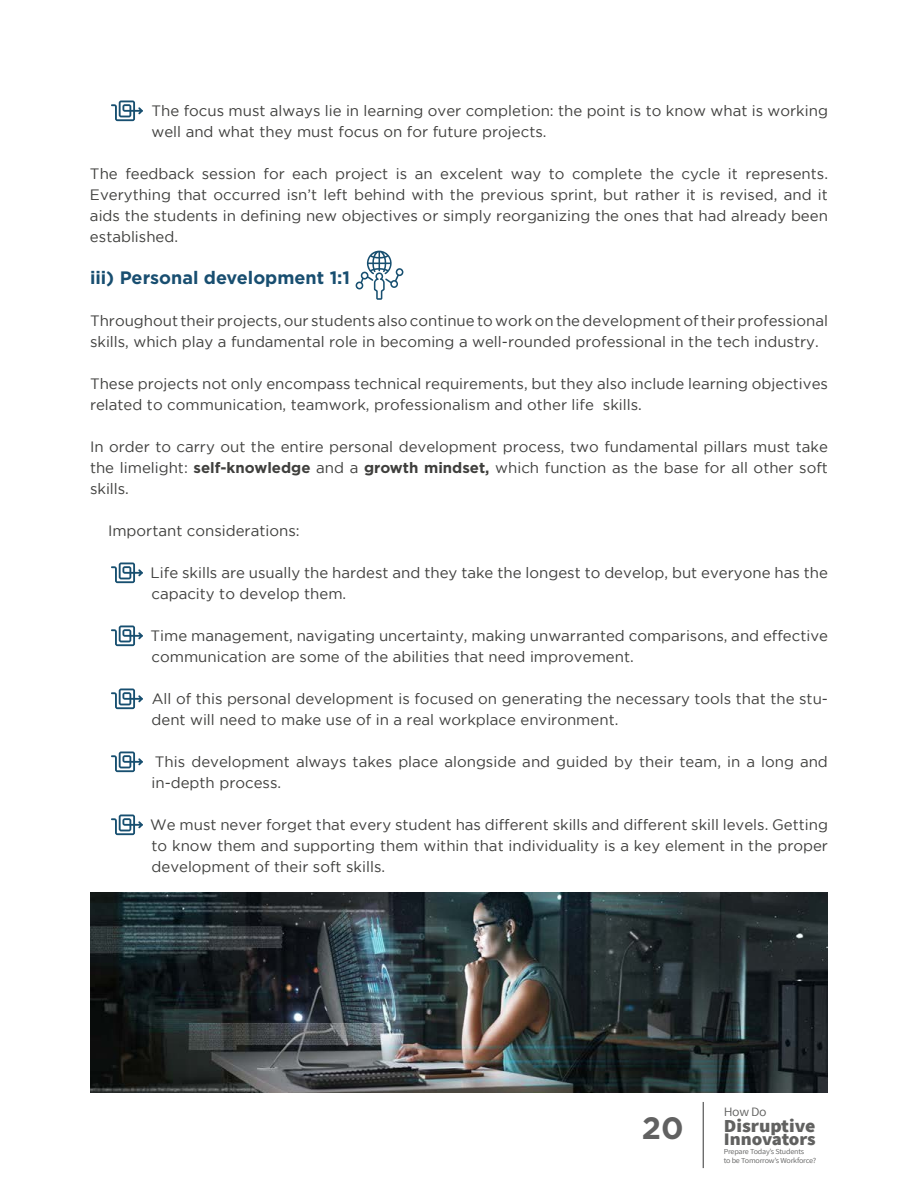
<style>
.page{position:relative;width:918px;height:1188px;background:#fff}
.page>*{position:absolute;margin:0;border:0;box-sizing:border-box;transform-origin:0 0}
.t1{font:700 30.9px "Gotham";color:#616161}
.t2{font:800 18.3px "Assistant";color:#616160;scale:1.08 1}
.t3{font:700 18px "Gotham";color:#184e70}
.t4{font:800 17.55px "Assistant";letter-spacing:-.01em;color:#616160;scale:1.08 1}
.t5{font:15px/21px "Gotham";color:#3f3f3d}
.t6{font:12.75px "Assistant";color:#616160;scale:1.08 1}
.t7{font:7.5px "Assistant";letter-spacing:-.025em;color:#616160;scale:1.08 1}
.s1{font-weight:700}
</style>
<div class="page">
<hr style="left:703px;top:1102px;width:1px;height:66px;background:#616161">
<img style="left:90px;top:893px;width:738px;height:200px">
<svg style="left:111px;top:100px;width:32px;height:21px"></svg>
<svg style="left:356px;top:251px;width:47px;height:49px"></svg>
<svg style="left:111px;top:562px;width:32px;height:21px"></svg>
<svg style="left:111px;top:626px;width:32px;height:20px"></svg>
<svg style="left:111px;top:688px;width:32px;height:21px"></svg>
<svg style="left:111px;top:752px;width:32px;height:20px"></svg>
<svg style="left:111px;top:814px;width:32px;height:21px"></svg>
<p class="t5" style="left:151px;top:100px;width:678px">The focus must always lie in learning over completion: the point is to know what is working well and what they must focus on for future projects.</p>
<p class="t5" style="left:90px;top:163px;width:740px;text-align:justify">The feedback session for each project is an excelent way to complete the cycle it represents.<br>Everything that occurred isn’t left behind with the previous sprint, but rather it is revised, and it aids the students in defining new objectives or simply reorganizing the ones that had already been established.</p>
<p class="t3" style="left:90px;top:267px;width:262px">iii) Personal development 1:1</p>
<p class="t5" style="left:90px;top:310px;width:740px">Throughout their projects, our students also continue to work on the development of their professional skills, which play a fundamental role in becoming a well-rounded professional in the tech industry.</p>
<p class="t5" style="left:90px;top:373px;width:740px">These projects not only encompass technical requirements, but they also include learning objectives related to communication, teamwork, professionalism and other life skills.</p>
<p class="t5" style="left:90px;top:436px;width:739px;text-align:justify">In order to carry out the entire personal development process, two fundamental pillars must take the limelight: <span class="s1">self-knowledge</span> and a <span class="s1">growth mindset,</span> which function as the base for all other soft skills.</p>
<p class="t5" style="left:108px;top:520px;width:193px">Important considerations:</p>
<p class="t5" style="left:151px;top:562px;width:679px">Life skills are usually the hardest and they take the longest to develop, but everyone has the capacity to develop them.</p>
<p class="t5" style="left:150px;top:625px;width:679px">Time management, navigating uncertainty, making unwarranted comparisons, and effective communication are some of the abilities that need improvement.</p>
<p class="t5" style="left:151px;top:688px;width:678px">All of this personal development is focused on generating the necessary tools that the stu&shy;dent will need to make use of in a real workplace environment.</p>
<p class="t5" style="left:151px;top:751px;width:678px">This development always takes place alongside and guided by their team, in a long and in-depth process.</p>
<p class="t5" style="left:150px;top:814px;width:679px;text-align:justify">We must never forget that every student has different skills and different skill levels. Getting to know them and supporting them within that individuality is a key element in the proper development of their soft skills.</p>
<p class="t6" style="left:724px;top:1103px;width:41px">How Do</p>
<h1 class="t1" style="left:642px;top:1111px;width:43px">20</h1>
<p class="t2" style="left:724px;top:1113px;width:87px">Disruptive</p>
<p class="t4" style="left:724px;top:1127px;width:87px">Innovators</p>
<p class="t7" style="left:724px;top:1147px;width:76px">Prepare Today’s Students</p>
<p class="t7" style="left:724px;top:1155px;width:87px">to be Tomorrow’s Workforce?</p>
</div>
